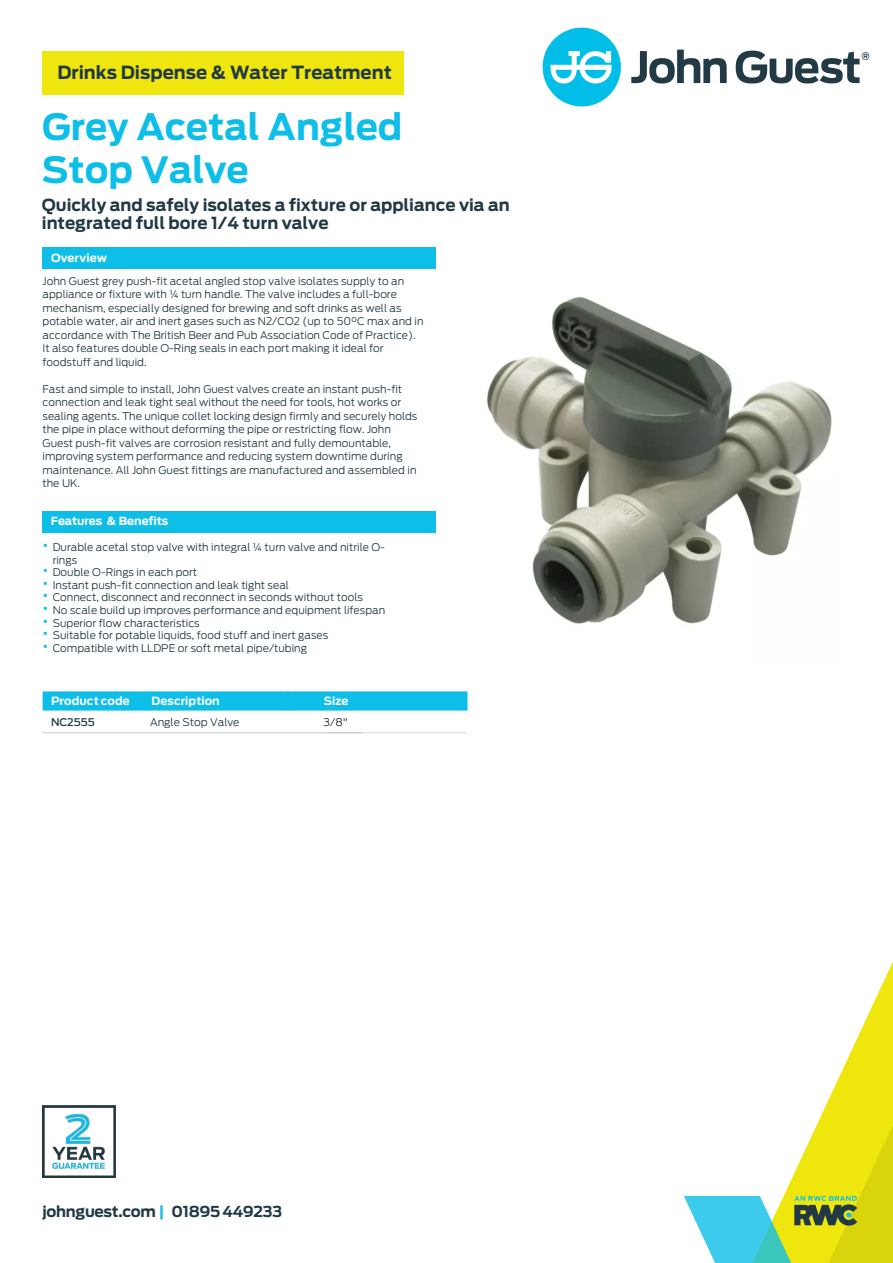
<style>
.page{position:relative;width:893px;height:1263px;background:#fff}
.page>*{position:absolute;margin:0;border:0;box-sizing:border-box;transform-origin:0 0}
.t1{font:700 36px/43.2px "Antenna";color:#0dbee9}
.t2{font:700 18px "Antenna";color:#213944}
.t3{font:700 16.5px/18.1px "Antenna";color:#213944}
.t4{font:700 15px "Antenna";letter-spacing:-.02em;color:#213944}
._04_Table_Header_Whi{font:700 11.25px "Antenna";color:#fff}
.t5{font:300 10.5px/13.5px "Antenna";color:#213944}
.t6{font:500 10.5px "Antenna";letter-spacing:-.005em;color:#213944}
.t7{font:300 10.5px "Antenna";color:#231f20}
.s1{font-size:18.9px;color:#0dbee9}
.s2{color:#0dbee9}
</style>
<div class="page">
<img style="left:43px;top:1105px;width:73px;height:73px">
<svg style="left:839px;top:961px;width:54px;height:116px"></svg>
<svg style="left:684px;top:1077px;width:209px;height:186px"></svg>
<div style="left:43px;top:691px;width:424px;height:19px;background:#0dbee9"></div>
<hr style="left:43px;top:732px;width:103px;height:1px;background:#c7c8ca">
<hr style="left:146px;top:732px;width:142px;height:1px;background:#c7c8ca">
<hr style="left:288px;top:732px;width:74px;height:1px;background:#c7c8ca">
<hr style="left:326px;top:732px;width:141px;height:1px;background:#c7c8ca">
<div style="left:43px;top:247px;width:393px;height:22px;background:#0dbee9"></div>
<div style="left:43px;top:511px;width:393px;height:21px;background:#0dbee9"></div>
<div style="left:43px;top:51px;width:361px;height:43px;background:#efe60e"></div>
<img style="left:542px;top:27px;width:328px;height:80px">
<img style="left:486px;top:296px;width:346px;height:328px">
<h2 class="t2" style="left:57px;top:61px;width:336px">Drinks Dispense &amp; Water Treatment</h2>
<h1 class="t1" style="left:42px;top:106px;width:362px">Grey Acetal Angled<br>Stop Valve</h1>
<h3 class="t3" style="left:42px;top:196px;width:469px">Quickly and safely isolates a fixture or appliance via an integrated full bore 1/4 turn valve</h3>
<p class="_04_Table_Header_Whi" style="left:51px;top:251px;width:58px">Overview</p>
<p class="t5" style="left:43px;top:274px;width:383px">John Guest grey push-fit acetal angled stop valve isolates supply to an appliance or fixture with ¼ turn handle. The valve includes a full-bore mechanism, especially designed for brewing and soft drinks as well as potable water, air and inert gases such as N2/CO2 (up to 50°C max and in accordance with The British Beer and Pub Association Code of Practice).<br>It also features double O-Ring seals in each port making it ideal for foodstuff and liquid.</p>
<p class="t5" style="left:43px;top:382px;width:376px">Fast and simple to install, John Guest valves create an instant push-fit connection and leak tight seal without the need for tools, hot works or sealing agents. The unique collet locking design firmly and securely holds the pipe in place without deforming the pipe or restricting flow. John Guest push-fit valves are corrosion resistant and fully demountable, improving system performance and reducing system downtime during maintenance. All John Guest fittings are manufactured and assembled in the UK.</p>
<p class="_04_Table_Header_Whi" style="left:51px;top:516px;width:119px">Features &amp; Benefits</p>
<p class="t5" style="left:53px;top:541px;width:334px;line-height:12.6px;text-indent:-11px"><span class="s1">•</span> Durable acetal stop valve with integral ¼ turn valve and nitrile O&shy;rings</p>
<p class="t5" style="left:42px;top:566px;width:157px"><span class="s1">•</span> Double O-Rings in each port</p>
<p class="t5" style="left:42px;top:578px;width:248px"><span class="s1">•</span> Instant push-fit connection and leak tight seal</p>
<p class="t5" style="left:42px;top:591px;width:322px"><span class="s1">•</span> Connect, disconnect and reconnect in seconds without tools</p>
<p class="t5" style="left:42px;top:603px;width:345px"><span class="s1">•</span> No scale build up improves performance and equipment lifespan</p>
<p class="t5" style="left:42px;top:616px;width:159px"><span class="s1">•</span> Superior flow characteristics</p>
<p class="t5" style="left:42px;top:629px;width:288px"><span class="s1">•</span> Suitable for potable liquids, food stuff and inert gases</p>
<p class="t5" style="left:42px;top:641px;width:266px"><span class="s1">•</span> Compatible with LLDPE or soft metal pipe/tubing</p>
<p class="_04_Table_Header_Whi" style="left:51px;top:693px;width:80px">Product code</p>
<p class="_04_Table_Header_Whi" style="left:151px;top:693px;width:70px">Description</p>
<p class="_04_Table_Header_Whi" style="left:324px;top:693px;width:26px">Size</p>
<p class="t6" style="left:51px;top:716px;width:45px">NC2555</p>
<p class="t5" style="left:150px;top:715px;width:91px">Angle Stop Valve</p>
<p class="t7" style="left:324px;top:716px;width:26px">3/8"</p>
<h3 class="t4" style="left:43px;top:1201px;width:241px">johnguest.com <span class="s2">|</span> 01895 449233</h3>
</div>
